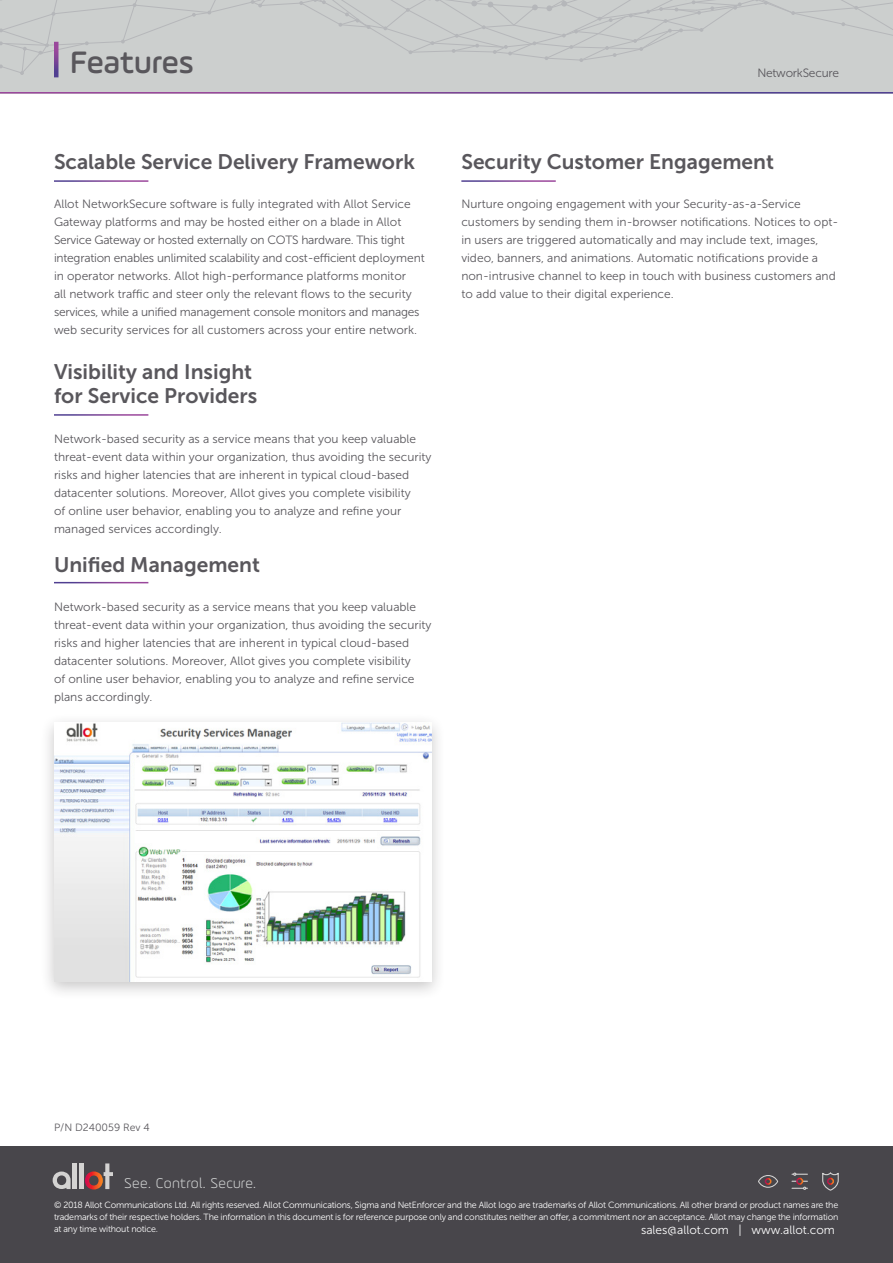
<style>
.page{position:relative;width:893px;height:1263px;background:#fff}
.page>*{position:absolute;margin:0;border:0;box-sizing:border-box;transform-origin:0 0}
.t1{font:500 33px "Ample Soft";color:#59575c}
.t2{font:21px/24px "Museo Sans 700";color:#59575c}
.t3{font:300 15px "Ample Soft";letter-spacing:.02em;color:#d1d3d3}
.t4{font:12px/18px "Museo Sans 300";color:#59575c}
.t5{font:12px "Museo Sans 300";color:#fff}
.t6{font:12px "Museo Sans 300";letter-spacing:-.02em;color:#59575c}
.t7{font:10.5px "Museo Sans 300";color:#59575c}
.t8{font:9px/12px "Museo Sans 300";letter-spacing:-.02em;color:#fff;text-align:justify}
</style>
<div class="page">
<div style="left:0;top:0;width:893px;height:94px;background:#cccfce"></div>
<svg style="left:0;top:0;width:893px;height:75px"></svg>
<svg style="left:54px;top:42px;width:4px;height:35px"></svg>
<div style="left:40px;top:713px;width:406px;height:287px;background:#231f20;opacity:.25"></div>
<img style="left:54px;top:723px;width:378px;height:259px">
<div style="left:0;top:1146px;width:893px;height:117px;background:#48464b"></div>
<div style="left:72px;top:1163px;width:5px;height:26px;background:#d4d3d2"></div>
<hr style="left:79px;top:1163px;width:4px;height:26px;background:#d4d3d2">
<svg style="left:53px;top:1171px;width:18px;height:18px"></svg>
<svg style="left:85px;top:1163px;width:28px;height:26px"></svg>
<svg style="left:822px;top:1172px;width:17px;height:19px"></svg>
<div style="left:827px;top:1178px;width:7px;height:7px;border:2px solid #fff;border-radius:50%"></div>
<svg style="left:792px;top:1172px;width:15px;height:18px"></svg>
<div style="left:765px;top:1178px;width:6px;height:7px;border:1px solid #fff;border-radius:50%"></div>
<div style="left:758px;top:1175px;width:20px;height:13px;border:1px solid #d4d3d2;border-radius:50%"></div>
<hr style="left:0;top:92px;width:893px;height:2px;background:#fff">
<h1 class="t1" style="left:70px;top:42px;width:126px">Features</h1>
<p class="t6" style="left:757px;top:67px;width:83px">NetworkSecure</p>
<h2 class="t2" style="left:54px;top:150px;width:362px">Scalable Service Delivery Framework</h2>
<p class="t4" style="left:54px;top:195px;width:372px">Allot NetworkSecure software is fully integrated with Allot Service Gateway platforms and may be hosted either on a blade in Allot Service Gateway or hosted externally on COTS hardware. This tight integration enables unlimited scalability and cost-efficient deployment in operator networks. Allot high-performance platforms monitor<br>all network traffic and steer only the relevant flows to the security services, while a unified management console monitors and manages web security services for all customers across your entire network.</p>
<h2 class="t2" style="left:54px;top:360px;width:205px">Visibility and Insight for Service Providers</h2>
<p class="t4" style="left:54px;top:430px;width:379px">Network-based security as a service means that you keep valuable threat-event data within your organization, thus avoiding the security risks and higher latencies that are inherent in typical cloud-based datacenter solutions. Moreover, Allot gives you complete visibility<br>of online user behavior, enabling you to analyze and refine your managed services accordingly.</p>
<h2 class="t2" style="left:54px;top:553px;width:207px">Unified Management</h2>
<p class="t4" style="left:54px;top:598px;width:379px">Network-based security as a service means that you keep valuable threat-event data within your organization, thus avoiding the security risks and higher latencies that are inherent in typical cloud-based datacenter solutions. Moreover, Allot gives you complete visibility<br>of online user behavior, enabling you to analyze and refine service plans accordingly.</p>
<h2 class="t2" style="left:461px;top:150px;width:314px">Security Customer Engagement</h2>
<p class="t4" style="left:461px;top:195px;width:378px">Nurture ongoing engagement with your Security-as-a-Service customers by sending them in-browser notifications. Notices to opt&shy;in users are triggered automatically and may include text, images, video, banners, and animations. Automatic notifications provide a non-intrusive channel to keep in touch with business customers and to add value to their digital experience.</p>
<p class="t7" style="left:54px;top:1121px;width:97px">P/N D240059 Rev 4</p>
<p class="t3" style="left:124px;top:1174px;width:133px">See. Control. Secure.</p>
<p class="t8" style="left:54px;top:1199px;width:786px">© 2018 Allot Communications Ltd. All rights reserved. Allot Communications, Sigma and NetEnforcer and the Allot logo are trademarks of Allot Communications. All other brand or product names are the trademarks of their respective holders. The information in this document is for reference purpose only and constitutes neither an offer, a commitment nor an acceptance. Allot may change the information at any time without notice.</p>
<p class="t5" style="left:641px;top:1223px;width:195px">sales@allot.com | www.allot.com</p>
</div>
